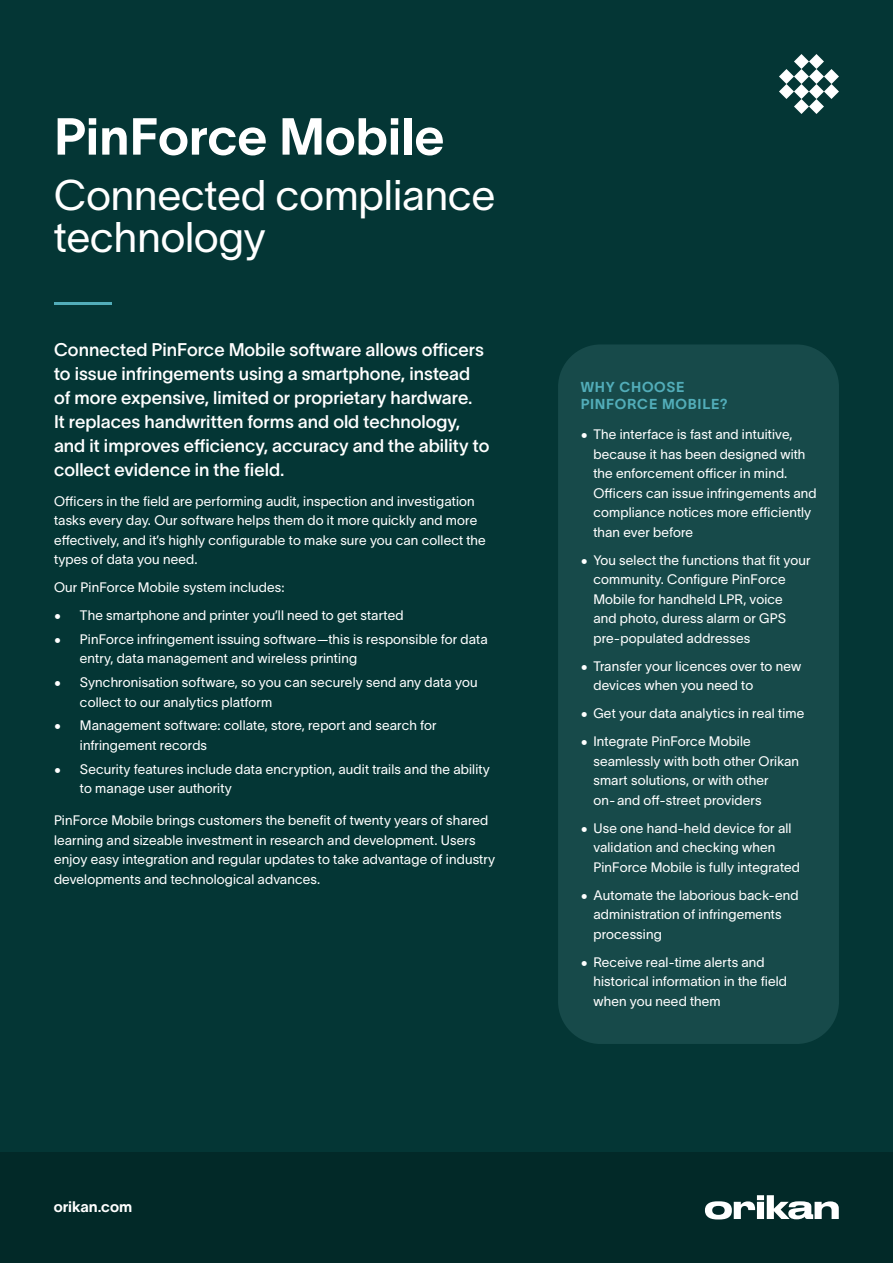
<style>
.page{position:relative;width:893px;height:1263px;background:#043635}
.page>*{position:absolute;margin:0;border:0;box-sizing:border-box;transform-origin:0 0}
.t1{font:51px "TWK Lausanne 700";color:#fff}
.t2{font:42px/42px "TWK Lausanne 300";color:#fff}
.t3{font:18px/24px "TWK Lausanne 500";color:#fff}
.t4{font:15px "TWK Lausanne 700";color:#fff}
.t5{font:14.1px/17px "TWK Lausanne 700";letter-spacing:.05em;color:#52adb9}
.t6{font:13.5px/19.5px "TWK Lausanne 300";letter-spacing:.01em;color:#fff}
</style>
<div class="page">
<div style="left:558px;top:344px;width:281px;height:700px;background:#174a4a;border-radius:43px"></div>
<svg style="left:779px;top:54px;width:60px;height:60px"></svg>
<hr style="left:54px;top:302px;width:58px;height:3px;background:#52adb9">
<div style="left:0;top:1152px;width:893px;height:111px;background:#022928"></div>
<svg style="left:705px;top:1195px;width:134px;height:24px"></svg>
<h1 class="t1" style="left:54px;top:101px;width:392px">PinForce Mobile</h1>
<h2 class="t2" style="left:54px;top:171px;width:443px">Connected compliance technology</h2>
<p class="t3" style="left:54px;top:337px;width:437px">Connected PinForce Mobile software allows officers to issue infringements using a smartphone, instead of more expensive, limited or proprietary hardware.<br>It replaces handwritten forms and old technology, and it improves efficiency, accuracy and the ability to collect evidence in the field.</p>
<p class="t6" style="left:54px;top:490px;width:433px">Officers in the field are performing audit, inspection and investigation tasks every day. Our software helps them do it more quickly and more effectively, and it’s highly configurable to make sure you can collect the types of data you need.</p>
<p class="t6" style="left:54px;top:577px;width:232px">Our PinForce Mobile system includes:</p>
<p class="t6" style="left:54px;top:605px;width:351px">• The smartphone and printer you’ll need to get started</p>
<p class="t6" style="left:80px;top:628px;width:409px;text-indent:-26px">• PinForce infringement issuing software—this is responsible for data entry, data management and wireless printing</p>
<p class="t6" style="left:80px;top:672px;width:399px;text-indent:-26px">• Synchronisation software, so you can securely send any data you collect to our analytics platform</p>
<p class="t6" style="left:80px;top:715px;width:358px;text-indent:-26px">• Management software: collate, store, report and search for infringement records</p>
<p class="t6" style="left:80px;top:758px;width:411px;text-indent:-26px">• Security features include data encryption, audit trails and the ability to manage user authority</p>
<p class="t6" style="left:54px;top:810px;width:443px">PinForce Mobile brings customers the benefit of twenty years of shared learning and sizeable investment in research and development. Users enjoy easy integration and regular updates to take advantage of industry developments and technological advances.</p>
<p class="t4" style="left:54px;top:1196px;width:80px">orikan.com</p>
<p class="t5" style="left:581px;top:378px;width:149px">WHY CHOOSE<br>PINFORCE MOBILE?</p>
<p class="t6" style="left:593px;top:424px;width:225px;text-indent:-13px">• The interface is fast and intuitive, because it has been designed with the enforcement officer in mind.<br>Officers can issue infringements and compliance notices more efficiently than ever before</p>
<p class="t6" style="left:593px;top:549px;width:219px;text-indent:-13px">• You select the functions that fit your community. Configure PinForce<br>Mobile for handheld LPR, voice<br>and photo, duress alarm or GPS pre- populated addresses</p>
<p class="t6" style="left:593px;top:655px;width:209px;text-indent:-13px">• Transfer your licences over to new devices when you need to</p>
<p class="t6" style="left:581px;top:703px;width:225px">• Get your data analytics in real time</p>
<p class="t6" style="left:593px;top:731px;width:207px;text-indent:-13px">• Integrate PinForce Mobile seamlessly with both other Orikan smart solutions, or with other<br>on- and off-street providers</p>
<p class="t6" style="left:593px;top:817px;width:208px;text-indent:-13px">• Use one hand-held device for all validation and checking when<br>PinForce Mobile is fully integrated</p>
<p class="t6" style="left:593px;top:884px;width:207px;text-indent:-13px">• Automate the laborious back-end administration of infringements processing</p>
<p class="t6" style="left:593px;top:951px;width:195px;text-indent:-13px">• Receive real-time alerts and historical information in the field when you need them</p>
</div>
